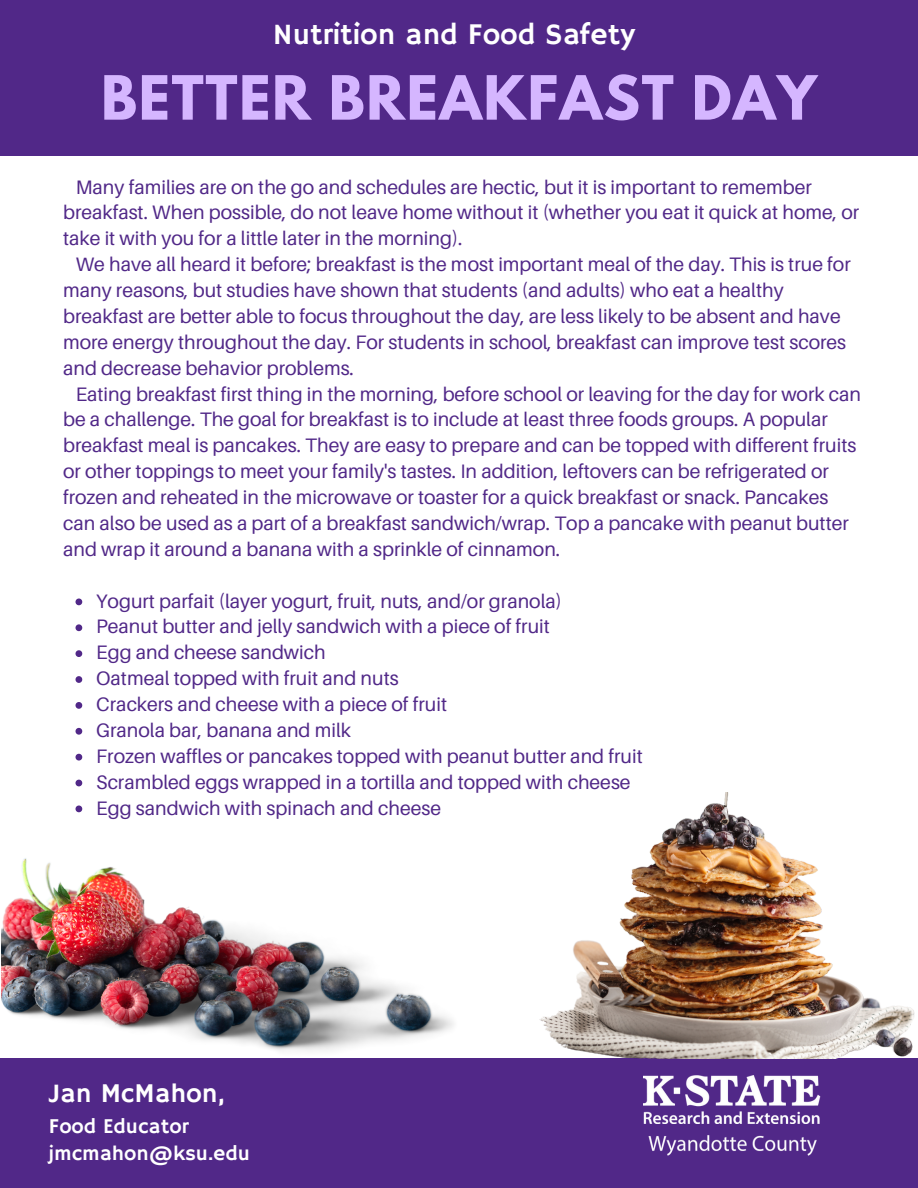
<style>
.page{position:relative;width:918px;height:1188px;background:#fff}
.page>*{position:absolute;margin:0;border:0;box-sizing:border-box;transform-origin:0 0}
.t1{font:700 54px "League Spartan";letter-spacing:.03em;color:#d5b6ff}
.t2{font:30px "Hammersmith One";color:#fff}
.t3{font:27px "Hammersmith One";color:#fff}
.t4{font:21px "Hammersmith One";color:#fff}
.t5{font:19.5px/25.8px "Aileron";color:#512888}
</style>
<div class="page">
<div style="left:0;top:0;width:918px;height:156px;background:#512888"></div>
<div style="left:0;top:1059px;width:918px;height:129px;background:#512888"></div>
<svg style="left:76px;top:599px;width:6px;height:6px"></svg>
<svg style="left:76px;top:624px;width:6px;height:7px"></svg>
<svg style="left:76px;top:650px;width:6px;height:7px"></svg>
<svg style="left:76px;top:676px;width:6px;height:7px"></svg>
<svg style="left:76px;top:702px;width:6px;height:7px"></svg>
<svg style="left:76px;top:728px;width:6px;height:7px"></svg>
<svg style="left:76px;top:754px;width:6px;height:7px"></svg>
<svg style="left:76px;top:780px;width:6px;height:6px"></svg>
<svg style="left:76px;top:806px;width:6px;height:6px"></svg>
<img style="left:643px;top:1075px;width:178px;height:49px">
<img style="left:643px;top:1116px;width:173px;height:40px">
<img style="left:459px;top:792px;width:459px;height:267px">
<img style="left:1px;top:858px;width:458px;height:201px">
<p class="t2" style="left:273px;top:17px;width:364px">Nutrition and Food Safety</p>
<p class="t1" style="left:101px;top:71px;width:717px">BETTER BREAKFAST DAY</p>
<p class="t5" style="left:63px;top:173px;width:798px;text-indent:13px">Many families are on the go and schedules are hectic, but it is important to remember breakfast. When possible, do not leave home without it (whether you eat it quick at home, or take it with you for a little later in the morning).</p>
<p class="t5" style="left:63px;top:251px;width:789px;text-indent:13px">We have all heard it before; breakfast is the most important meal of the day. This is true for many reasons, but studies have shown that students (and adults) who eat a healthy breakfast are better able to focus throughout the day, are less likely to be absent and have more energy throughout the day. For students in school, breakfast can improve test scores and decrease behavior problems.</p>
<p class="t5" style="left:63px;top:380px;width:799px;text-indent:13px">Eating breakfast first thing in the morning, before school or leaving for the day for work can be a challenge. The goal for breakfast is to include at least three foods groups. A popular breakfast meal is pancakes. They are easy to prepare and can be topped with different fruits or other toppings to meet your family's tastes. In addition, leftovers can be refrigerated or frozen and reheated in the microwave or toaster for a quick breakfast or snack. Pancakes can also be used as a part of a breakfast sandwich/wrap. Top a pancake with peanut butter and wrap it around a banana with a sprinkle of cinnamon.</p>
<p class="t5" style="left:96px;top:587px;width:467px">Yogurt parfait (layer yogurt, fruit, nuts, and/or granola)</p>
<p class="t5" style="left:96px;top:613px;width:455px">Peanut butter and jelly sandwich with a piece of fruit</p>
<p class="t5" style="left:96px;top:639px;width:231px">Egg and cheese sandwich</p>
<p class="t5" style="left:96px;top:665px;width:304px">Oatmeal topped with fruit and nuts</p>
<p class="t5" style="left:96px;top:691px;width:352px">Crackers and cheese with a piece of fruit</p>
<p class="t5" style="left:96px;top:717px;width:256px">Granola bar, banana and milk</p>
<p class="t5" style="left:96px;top:743px;width:548px">Frozen waffles or pancakes topped with peanut butter and fruit</p>
<p class="t5" style="left:96px;top:769px;width:536px">Scrambled eggs wrapped in a tortilla and topped with cheese</p>
<p class="t5" style="left:96px;top:794px;width:346px">Egg sandwich with spinach and cheese</p>
<p class="t3" style="left:49px;top:1078px;width:177px">Jan McMahon,</p>
<p class="t4" style="left:49px;top:1114px;width:142px">Food Educator</p>
<p class="t4" style="left:49px;top:1141px;width:203px">jmcmahon@ksu.edu</p>
</div>
